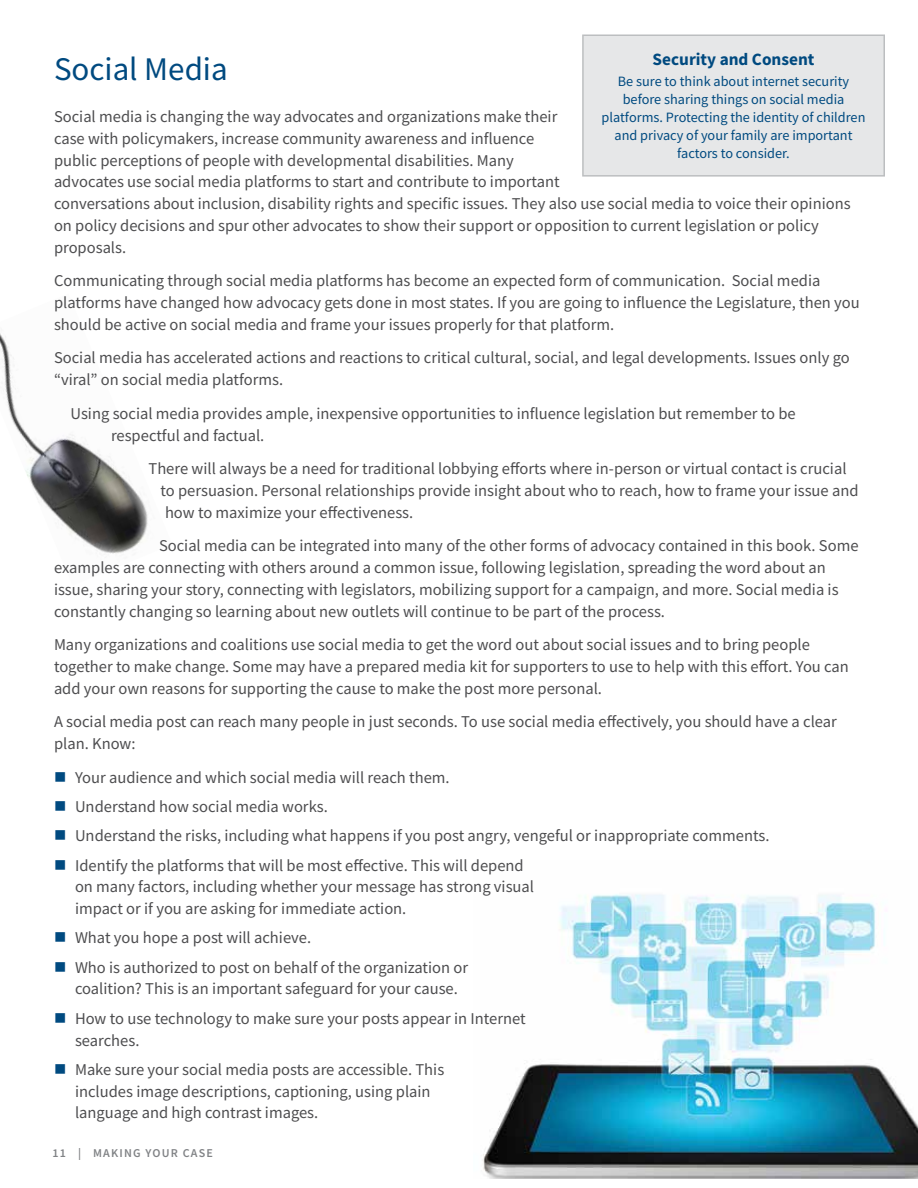
<style>
.page{position:relative;width:918px;height:1188px;background:#fff}
.page>*{position:absolute;margin:0;border:0;box-sizing:border-box;transform-origin:0 0}
.t1{font:33px "Source Sans Pro";color:#004a80}
.t2{font:700 17.25px "Source Sans Pro";color:#004a80}
.t3{font:16.5px/21.8px "Source Sans Pro";color:#4d4d4f}
.t4{font:14.25px/18px "Source Sans Pro";color:#004a80;text-align:center}
.t5{font:600 12px "Source Sans Pro";letter-spacing:.1em;color:#818386}
.s1{color:#004a80}
</style>
<div class="page">
<div style="left:582px;top:34px;width:303px;height:143px;background:#e6e7e8;border:2px solid #bcbec0"></div>
<img style="left:0;top:333px;width:148px;height:221px">
<img style="left:482px;top:894px;width:436px;height:284px">
<p class="t1" style="left:54px;top:48px;width:175px">Social Media</p>
<h4 class="t2" style="left:653px;top:47px;width:163px">Security and Consent</h4>
<p class="t4" style="left:618px;top:72px;width:233px">Be sure to think about internet security before sharing things on social media</p>
<p class="t3" style="left:54px;top:106px;width:505px">Social media is changing the way advocates and organizations make their</p>
<p class="t4" style="left:602px;top:108px;width:265px">platforms. Protecting the identity of children</p>
<p class="t3" style="left:54px;top:128px;width:482px">case with policymakers, increase community awareness and influence</p>
<p class="t4" style="left:615px;top:126px;width:239px">and privacy of your family are important factors to consider.</p>
<p class="t3" style="left:54px;top:149px;width:798px">public perceptions of people with developmental disabilities. Many<br>advocates use social media platforms to start and contribute to important<br>conversations about inclusion, disability rights and specific issues. They also use social media to voice their opinions on policy decisions and spur other advocates to show their support or opposition to current legislation or policy proposals.</p>
<p class="t3" style="left:54px;top:270px;width:768px">Communicating through social media platforms has become an expected form of communication. Social media</p>
<p class="t3" style="left:54px;top:292px;width:807px">platforms have changed how advocacy gets done in most states. If you are going to influence the Legislature, then you should be active on social media and frame your issues properly for that platform.</p>
<p class="t3" style="left:54px;top:347px;width:797px">Social media has accelerated actions and reactions to critical cultural, social, and legal developments. Issues only go “viral” on social media platforms.</p>
<p class="t3" style="left:111px;top:402px;width:686px;text-indent:-41px">Using social media provides ample, inexpensive opportunities to influence legislation but remember to be respectful and factual.</p>
<p class="t3" style="left:149px;top:458px;width:700px">There will always be a need for traditional lobbying efforts where in-person or virtual contact is crucial</p>
<p class="t3" style="left:161px;top:480px;width:700px">to persuasion. Personal relationships provide insight about who to reach, how to frame your issue and</p>
<p class="t3" style="left:165px;top:501px;width:250px">how to maximize your effectiveness.</p>
<p class="t3" style="left:54px;top:535px;width:806px;text-indent:105px">Social media can be integrated into many of the other forms of advocacy contained in this book. Some examples are connecting with others around a common issue, following legislation, spreading the word about an issue, sharing your story, connecting with legislators, mobilizing support for a campaign, and more. Social media is constantly changing so learning about new outlets will continue to be part of the process.</p>
<p class="t3" style="left:54px;top:634px;width:796px">Many organizations and coalitions use social media to get the word out about social issues and to bring people together to make change. Some may have a prepared media kit for supporters to use to help with this effort. You can add your own reasons for supporting the cause to make the post more personal.</p>
<p class="t3" style="left:54px;top:711px;width:784px">A social media post can reach many people in just seconds. To use social media effectively, you should have a clear plan. Know:</p>
<p class="t3" style="left:54px;top:766px;width:397px"><span class="s1">■</span> Your audience and which social media will reach them.</p>
<p class="t3" style="left:54px;top:796px;width:275px"><span class="s1">■</span> Understand how social media works.</p>
<p class="t3" style="left:54px;top:825px;width:717px"><span class="s1">■</span> Understand the risks, including what happens if you post angry, vengeful or inappropriate comments.</p>
<p class="t3" style="left:75px;top:854px;width:461px;text-indent:-21px"><span class="s1">■</span> Identify the platforms that will be most effective. This will depend on many factors, including whether your message has strong visual impact or if you are asking for immediate action.</p>
<p class="t3" style="left:54px;top:927px;width:259px"><span class="s1">■</span> What you hope a post will achieve.</p>
<p class="t3" style="left:75px;top:956px;width:395px;text-indent:-21px"><span class="s1">■</span> Who is authorized to post on behalf of the organization or coalition? This is an important safeguard for your cause.</p>
<p class="t3" style="left:75px;top:1007px;width:452px;text-indent:-21px"><span class="s1">■</span> How to use technology to make sure your posts appear in Internet searches.</p>
<p class="t3" style="left:75px;top:1058px;width:371px;text-indent:-21px"><span class="s1">■</span> Make sure your social media posts are accessible. This includes image descriptions, captioning, using plain language and high contrast images.</p>
<p class="t5" style="left:52px;top:1146px;width:162px">11 | MAKING YOUR CASE</p>
</div>
